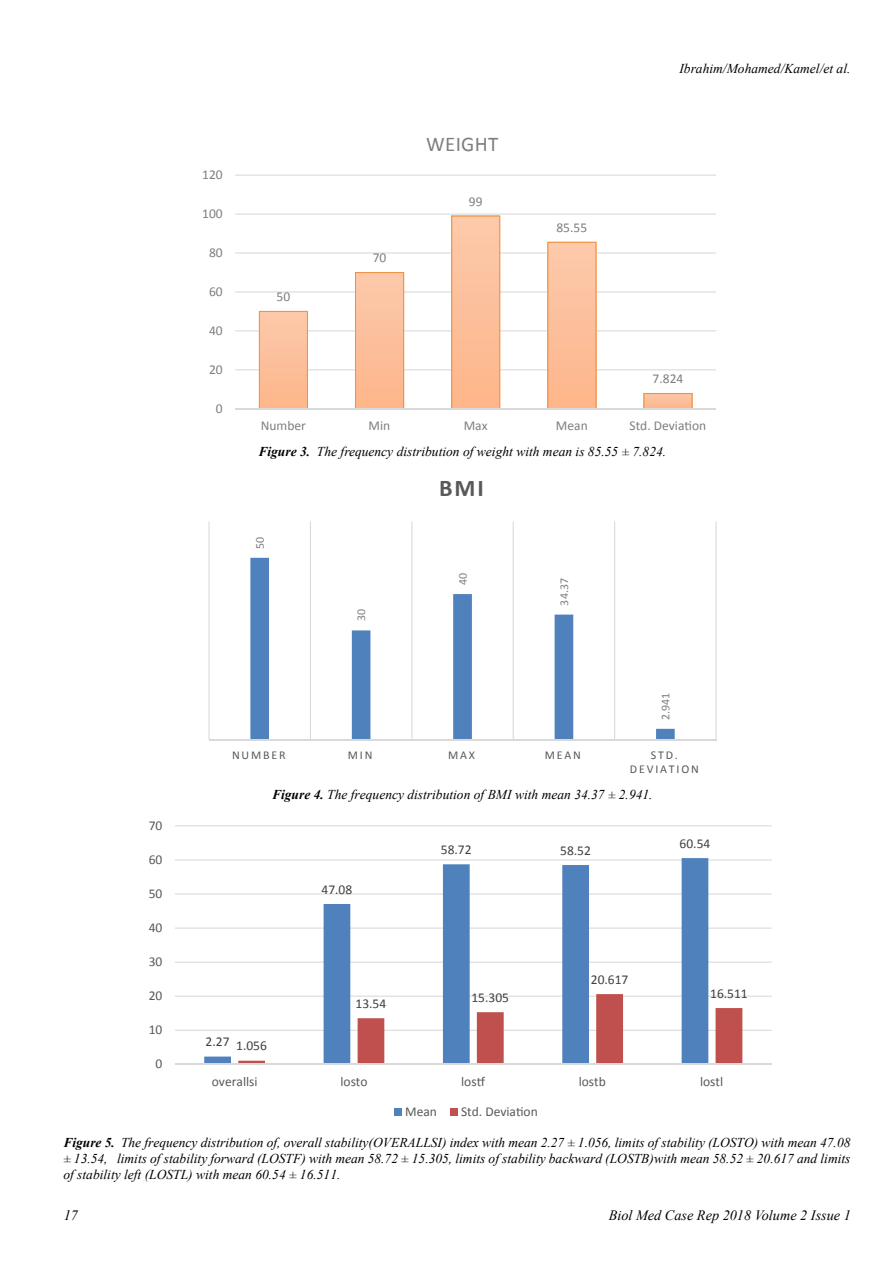
<style>
.page{position:relative;width:893px;height:1263px;background:#fff}
.page>*{position:absolute;margin:0;border:0;box-sizing:border-box;transform-origin:0 0}
.t1{font:700 24px "Calibri";color:#595959}
.t2{font:21px "Calibri";letter-spacing:.01em;color:#7e7e7e}
.t3{font:italic 14.25px "Times New Roman";color:#000}
.t4{font:italic 13.5px/16.2px "Times New Roman";color:#000;text-align:justify}
.t5{font:13.5px "Calibri";color:#595959}
.t6{font:13.5px "Calibri";color:#7e7e7e}
.t7{font:13.5px "Calibri";color:#404040}
.t8{font:12px/14.7px "Calibri";letter-spacing:.15em;color:#595959;text-align:center}
.t9{font:12px "Calibri";color:#7e7e7e}
.s1{font-weight:700}
</style>
<div class="page">
<svg style="left:175px;top:825px;width:597px;height:291px"></svg>
<svg style="left:235px;top:174px;width:481px;height:236px"></svg>
<svg style="left:208px;top:521px;width:509px;height:220px"></svg>
<p class="t5" style="left:149px;top:817px;width:15px">70</p>
<p class="t5" style="left:149px;top:851px;width:15px">60</p>
<p class="t5" style="left:149px;top:885px;width:15px">50</p>
<p class="t5" style="left:149px;top:919px;width:15px">40</p>
<p class="t5" style="left:149px;top:953px;width:15px">30</p>
<p class="t5" style="left:149px;top:987px;width:15px">20</p>
<p class="t5" style="left:149px;top:1021px;width:15px">10</p>
<p class="t5" style="left:156px;top:1055px;width:8px">0</p>
<p class="t6" style="left:202px;top:166px;width:22px">120</p>
<p class="t6" style="left:202px;top:205px;width:22px">100</p>
<p class="t6" style="left:209px;top:244px;width:15px">80</p>
<p class="t6" style="left:209px;top:283px;width:15px">60</p>
<p class="t6" style="left:209px;top:322px;width:15px">40</p>
<p class="t6" style="left:209px;top:361px;width:15px">20</p>
<p class="t6" style="left:216px;top:400px;width:8px">0</p>
<p class="t6" style="left:277px;top:288px;width:15px">50</p>
<p class="t6" style="left:373px;top:249px;width:15px">70</p>
<h2 class="t2" style="left:426px;top:130px;width:73px">WEIGHT</h2>
<p class="t6" style="left:469px;top:193px;width:15px">99</p>
<p class="t6" style="left:556px;top:219px;width:32px">85.55</p>
<p class="t4" style="left:679px;top:60px;width:172px">Ibrahim/Mohamed/Kamel/et al.</p>
<p class="t6" style="left:653px;top:370px;width:32px">7.824</p>
<p class="t6" style="left:261px;top:417px;width:47px">Number</p>
<p class="t6" style="left:369px;top:417px;width:23px">Min</p>
<p class="t6" style="left:464px;top:417px;width:25px">Max</p>
<p class="t6" style="left:556px;top:417px;width:33px">Mean</p>
<p class="t6" style="left:629px;top:417px;width:78px">Std. Deviation</p>
<p class="t4" style="left:258px;top:443px;width:409px"><span class="s1">Figure 3.</span> The frequency distribution of weight with mean is 85.55 ± 7.824.</p>
<p class="t9" style="left:252px;top:549px;width:14px;rotate:-90deg">50</p>
<p class="t9" style="left:354px;top:621px;width:14px;rotate:-90deg">30</p>
<h1 class="t1" style="left:439px;top:473px;width:46px">BMI</h1>
<p class="t9" style="left:455px;top:585px;width:14px;rotate:-90deg">40</p>
<p class="t9" style="left:556px;top:605px;width:29px;rotate:-90deg">34.37</p>
<p class="t9" style="left:658px;top:720px;width:29px;rotate:-90deg">2.941</p>
<p class="t8" style="left:232px;top:747px;width:55px">NUMBER</p>
<p class="t8" style="left:348px;top:747px;width:26px">MIN</p>
<p class="t8" style="left:448px;top:747px;width:29px">MAX</p>
<p class="t8" style="left:545px;top:747px;width:38px">MEAN</p>
<p class="t8" style="left:630px;top:747px;width:70px">STD.<br>DEVIATION</p>
<p class="t4" style="left:272px;top:786px;width:382px"><span class="s1">Figure 4.</span> The frequency distribution of BMI with mean 34.37 ± 2.941.</p>
<p class="t7" style="left:321px;top:881px;width:32px">47.08</p>
<p class="t7" style="left:441px;top:841px;width:32px">58.72</p>
<p class="t7" style="left:560px;top:842px;width:32px">58.52</p>
<p class="t7" style="left:680px;top:835px;width:32px">60.54</p>
<p class="t7" style="left:356px;top:995px;width:32px">13.54</p>
<p class="t7" style="left:471px;top:989px;width:39px">15.305</p>
<p class="t7" style="left:591px;top:971px;width:39px">20.617</p>
<p class="t7" style="left:710px;top:985px;width:39px">16.511</p>
<p class="t7" style="left:206px;top:1033px;width:25px">2.27</p>
<p class="t7" style="left:236px;top:1037px;width:32px">1.056</p>
<p class="t5" style="left:212px;top:1073px;width:47px">overallsi</p>
<p class="t5" style="left:340px;top:1073px;width:29px">losto</p>
<p class="t5" style="left:461px;top:1073px;width:25px">lostf</p>
<p class="t5" style="left:579px;top:1073px;width:29px">lostb</p>
<p class="t5" style="left:700px;top:1073px;width:25px">lostl</p>
<p class="t5" style="left:405px;top:1103px;width:33px">Mean</p>
<p class="t5" style="left:461px;top:1103px;width:78px">Std. Deviation</p>
<p class="t4" style="left:63px;top:1134px;width:789px"><span class="s1">Figure 5.</span> The frequency distribution of, overall stability(OVERALLSI) index with mean 2.27 ± 1.056, limits of stability (LOSTO) with mean 47.08 ± 13.54, limits of stability forward (LOSTF) with mean 58.72 ± 15.305, limits of stability backward (LOSTB)with mean 58.52 ± 20.617 and limits of stability left (LOSTL) with mean 60.54 ± 16.511.</p>
<p class="t3" style="left:64px;top:1206px;width:16px">17</p>
<p class="t3" style="left:609px;top:1206px;width:244px">Biol Med Case Rep 2018 Volume 2 Issue 1</p>
</div>
